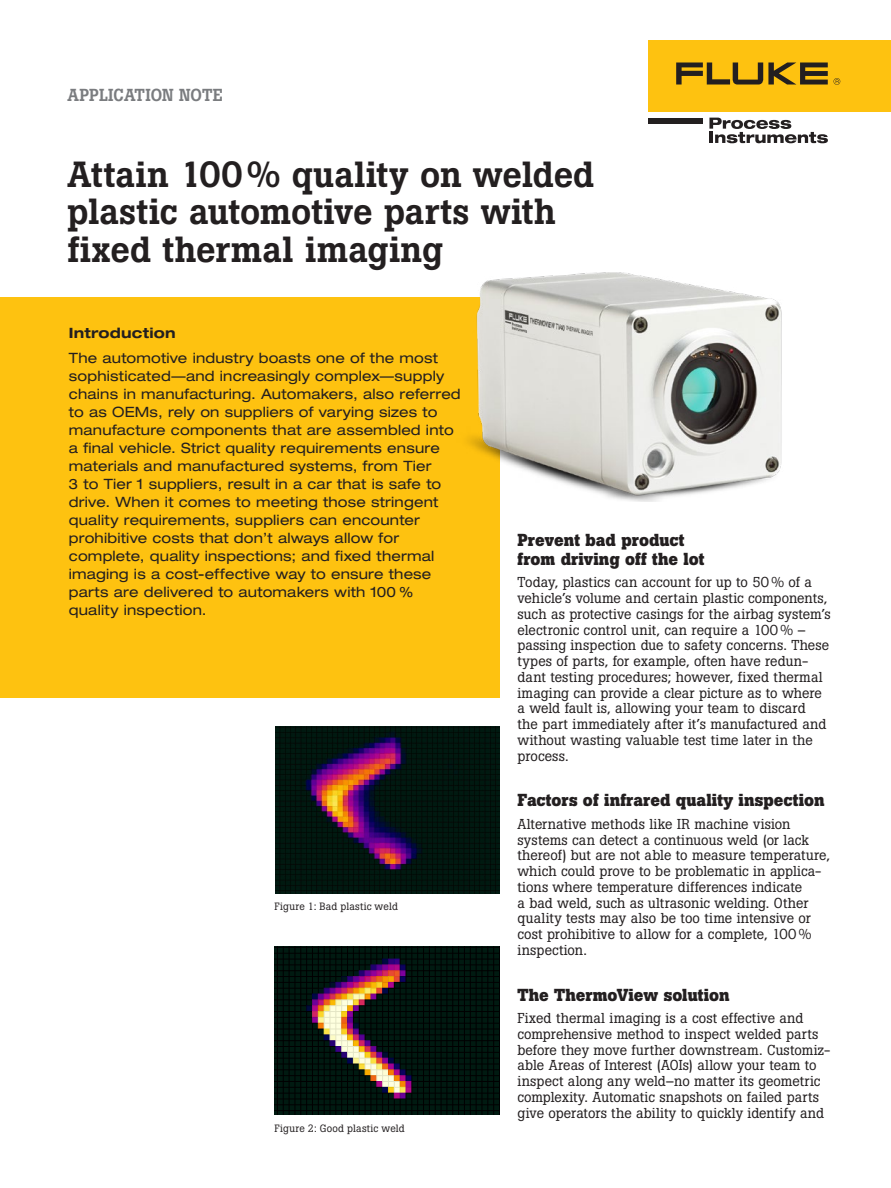
<style>
.page{position:relative;width:891px;height:1188px;background:#fff}
.page>*{position:absolute;margin:0;border:0;box-sizing:border-box;transform-origin:0 0}
.Headline{font:500 36px/37.5px "Boton Pro";color:#231f20}
.Subhead_1{font:700 17.25px/18.8px "Boton Pro";color:#231f20}
.Document_title{font:500 17.25px "Boton Pro";letter-spacing:.005em;color:#7a7c7f}
.Body-no_indent{font:14.25px/15.8px "Boton Pro";letter-spacing:.005em;color:#231f20}
.Intro_body{font:expanded 14.25px/18px "Helvetica Neue LT Pro";letter-spacing:.015em;color:#231f20}
.Intro_body-2{font:700 expanded 14.25px "Helvetica Neue LT Pro";letter-spacing:.015em;color:#231f20}
.Caption_Footer{font:10.5px "Boton Pro";letter-spacing:.02em;color:#231f20}
</style>
<div class="page">
<div style="left:0;top:297px;width:499px;height:401px;background:#fec210"></div>
<img style="left:274px;top:946px;width:225px;height:169px">
<img style="left:467px;top:272px;width:315px;height:230px">
<img style="left:275px;top:726px;width:224px;height:167px">
<div style="left:648px;top:40px;width:243px;height:72px;background:#fec210"></div>
<svg style="left:676px;top:63px;width:152px;height:22px"></svg>
<svg style="left:709px;top:118px;width:119px;height:25px"></svg>
<div style="left:648px;top:118px;width:55px;height:5px;background:#231f20"></div>
<svg style="left:834px;top:78px;width:6px;height:7px"></svg>
<p class="Document_title" style="left:68px;top:84px;width:157px">APPLICATION NOTE</p>
<p class="Headline" style="left:68px;top:156px;width:528px">Attain 100 % quality on welded plastic automotive parts with fixed thermal imaging</p>
<p class="Intro_body-2" style="left:69px;top:324px;width:108px">Introduction</p>
<p class="Intro_body" style="left:69px;top:349px;width:393px">The automotive industry boasts one of the most sophisticated—and increasingly complex—supply chains in manufacturing. Automakers, also referred to as OEMs, rely on suppliers of varying sizes to manufacture components that are assembled into a final vehicle. Strict quality requirements ensure materials and manufactured systems, from Tier<br>3 to Tier 1 suppliers, result in a car that is safe to drive. When it comes to meeting those stringent quality requirements, suppliers can encounter prohibitive costs that don’t always allow for complete, quality inspections; and fixed thermal imaging is a cost-effective way to ensure these parts are delivered to automakers with 100 % quality inspection.</p>
<p class="Caption_Footer" style="left:274px;top:900px;width:125px">Figure 1: Bad plastic weld</p>
<p class="Caption_Footer" style="left:274px;top:1122px;width:132px">Figure 2: Good plastic weld</p>
<p class="Subhead_1" style="left:518px;top:531px;width:189px">Prevent bad product from driving off the lot</p>
<p class="Body-no_indent" style="left:518px;top:575px;width:315px">Today, plastics can account for up to 50 % of a vehicle’s volume and certain plastic components, such as protective casings for the airbag system’s electronic control unit, can require a 100 % – passing inspection due to safety concerns. These types of parts, for example, often have redun&shy;dant testing procedures; however, fixed thermal imaging can provide a clear picture as to where a weld fault is, allowing your team to discard<br>the part immediately after it’s manufactured and without wasting valuable test time later in the process.</p>
<p class="Subhead_1" style="left:518px;top:791px;width:309px">Factors of infrared quality inspection</p>
<p class="Body-no_indent" style="left:518px;top:816px;width:314px">Alternative methods like IR machine vision systems can detect a continuous weld (or lack thereof) but are not able to measure temperature, which could prove to be problematic in applica&shy;tions where temperature differences indicate<br>a bad weld, such as ultrasonic welding. Other quality tests may also be too time intensive or cost prohibitive to allow for a complete, 100 % inspection.</p>
<p class="Subhead_1" style="left:518px;top:985px;width:214px">The ThermoView solution</p>
<p class="Body-no_indent" style="left:518px;top:1010px;width:315px">Fixed thermal imaging is a cost effective and comprehensive method to inspect welded parts before they move further downstream. Customiz&shy;able Areas of Interest (AOIs) allow your team to inspect along any weld–no matter its geometric complexity. Automatic snapshots on failed parts give operators the ability to quickly identify and</p>
</div>
